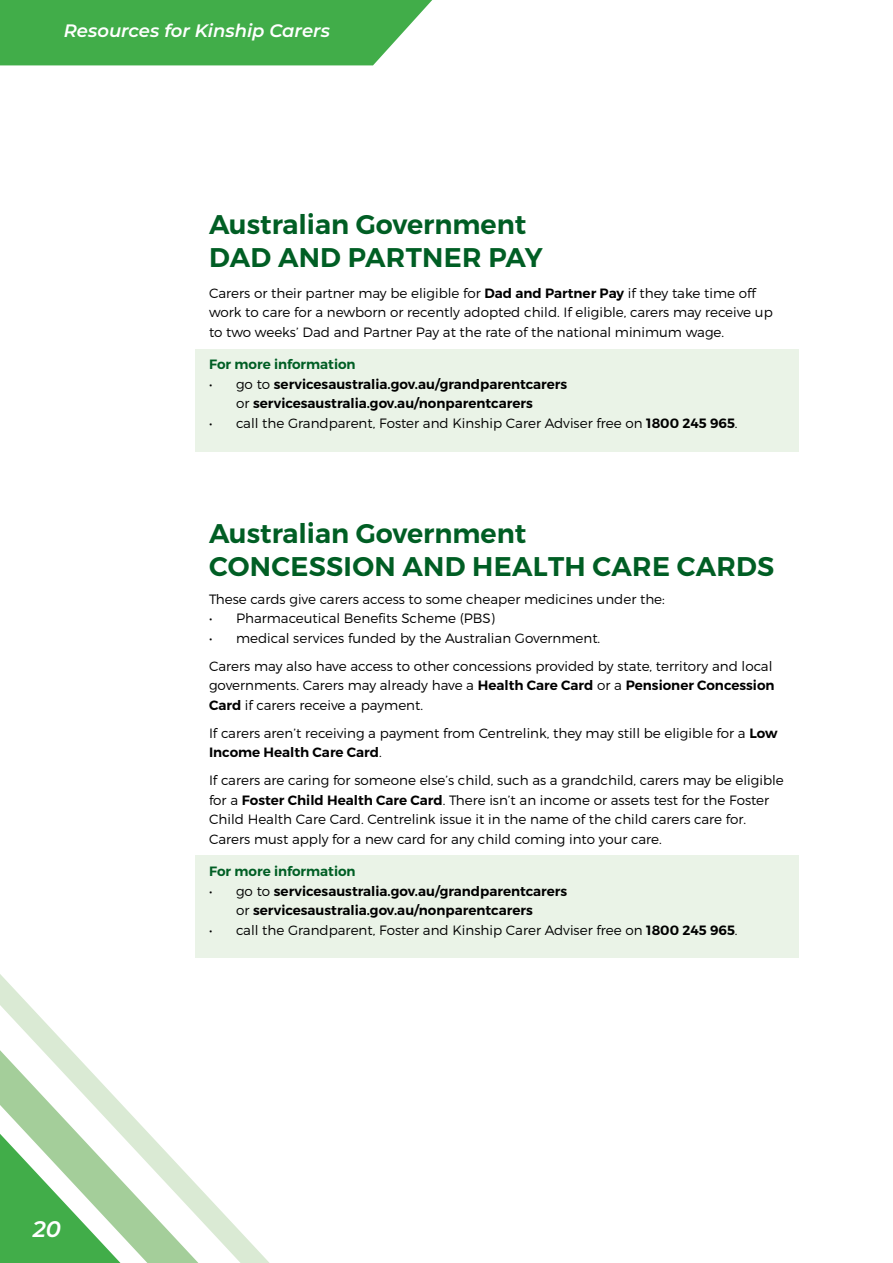
<style>
.page{position:relative;width:893px;height:1263px;background:#fff}
.page>*{position:absolute;margin:0;border:0;box-sizing:border-box;transform-origin:0 0}
.t1{font:600 27px/32.4px "Montserrat";color:#005e24}
.t2{font:italic 600 22.5px "Montserrat";color:#fff}
.t3{font:italic 600 18px "Montserrat";color:#fff}
.t4{font:300 13.5px/19.5px "Montserrat";color:#000}
.t5{font:600 13.5px/19.5px "Montserrat";color:#000;text-align:center}
.t6{font:600 13.5px "Montserrat";color:#005e24}
.s1{font-style:inherit}
.s2{font-weight:600}
.s3{font-weight:300}
</style>
<div class="page">
<svg style="left:0;top:974px;width:270px;height:289px"></svg>
<div style="left:0;top:0;width:432px;height:65px;background:#41ad49"></div>
<div style="left:195px;top:349px;width:604px;height:102px;background:#eaf3e7"></div>
<div style="left:195px;top:855px;width:604px;height:102px;background:#eaf3e7"></div>
<h3 class="t3" style="left:64px;top:18px;width:268px">Resources for Kinship Carers</h3>
<h1 class="t1" style="left:209px;top:209px;width:335px">Australian <span class="s1">G</span>overnment<br>DAD AND PARTNER PAY</h1>
<p class="t4" style="left:209px;top:283px;width:565px">Carers or their partner may be eligible for <span class="s2">Dad and Partner Pay</span> if they take time off work to care for a newborn or recently adopted child. If eligible, carers may receive up to two weeks’ Dad and Partner Pay at the rate of the national minimum wage.</p>
<p class="t6" style="left:209px;top:356px;width:148px">For more information</p>
<p class="t5" style="left:209px;top:374px;width:360px"><span class="s3">• go to</span> servicesaustralia.gov.au/grandparentcarers <span class="s3">or</span> servicesaustralia.gov.au/nonparentcarers</p>
<p class="t4" style="left:209px;top:413px;width:530px">• call the Grandparent, Foster and Kinship Carer Adviser free on <span class="s2">1800 245 965</span>.</p>
<h1 class="t1" style="left:209px;top:518px;width:567px">Australian <span class="s1">G</span>overnment<br>CONCESSION AND HEALTH CARE CARDS</h1>
<h2 class="t2" style="left:33px;top:1213px;width:30px">20</h2>
<p class="t4" style="left:209px;top:589px;width:457px">These cards give carers access to some cheaper medicines under the:</p>
<p class="t4" style="left:209px;top:609px;width:288px">• Pharmaceutical Benefits Scheme (PBS)</p>
<p class="t4" style="left:209px;top:624px;width:565px;line-height:28px">• medical services funded by the Australian Government.<br>Carers may also have access to other concessions provided by state, territory and local</p>
<p class="t4" style="left:209px;top:675px;width:567px">governments. Carers may already have a <span class="s2">Health Care Card</span> or a <span class="s2">Pensioner Concession<br>Card</span> if carers receive a payment.</p>
<p class="t4" style="left:209px;top:723px;width:570px">If carers aren’t receiving a payment from Centrelink, they may still be eligible for a <span class="s2">Low<br>Income Health Care Card</span>.</p>
<p class="t4" style="left:209px;top:770px;width:576px">If carers are caring for someone else’s child, such as a grandchild, carers may be eligible for a <span class="s2">Foster Child Health Care Card</span>. There isn’t an income or assets test for the Foster Child Health Care Card. Centrelink issue it in the name of the child carers care for.<br>Carers must apply for a new card for any child coming into your care.</p>
<p class="t6" style="left:209px;top:863px;width:148px">For more information</p>
<p class="t5" style="left:209px;top:881px;width:360px"><span class="s3">• go to</span> servicesaustralia.gov.au/grandparentcarers <span class="s3">or</span> servicesaustralia.gov.au/nonparentcarers</p>
<p class="t4" style="left:209px;top:920px;width:530px">• call the Grandparent, Foster and Kinship Carer Adviser free on <span class="s2">1800 245 965</span>.</p>
</div>
